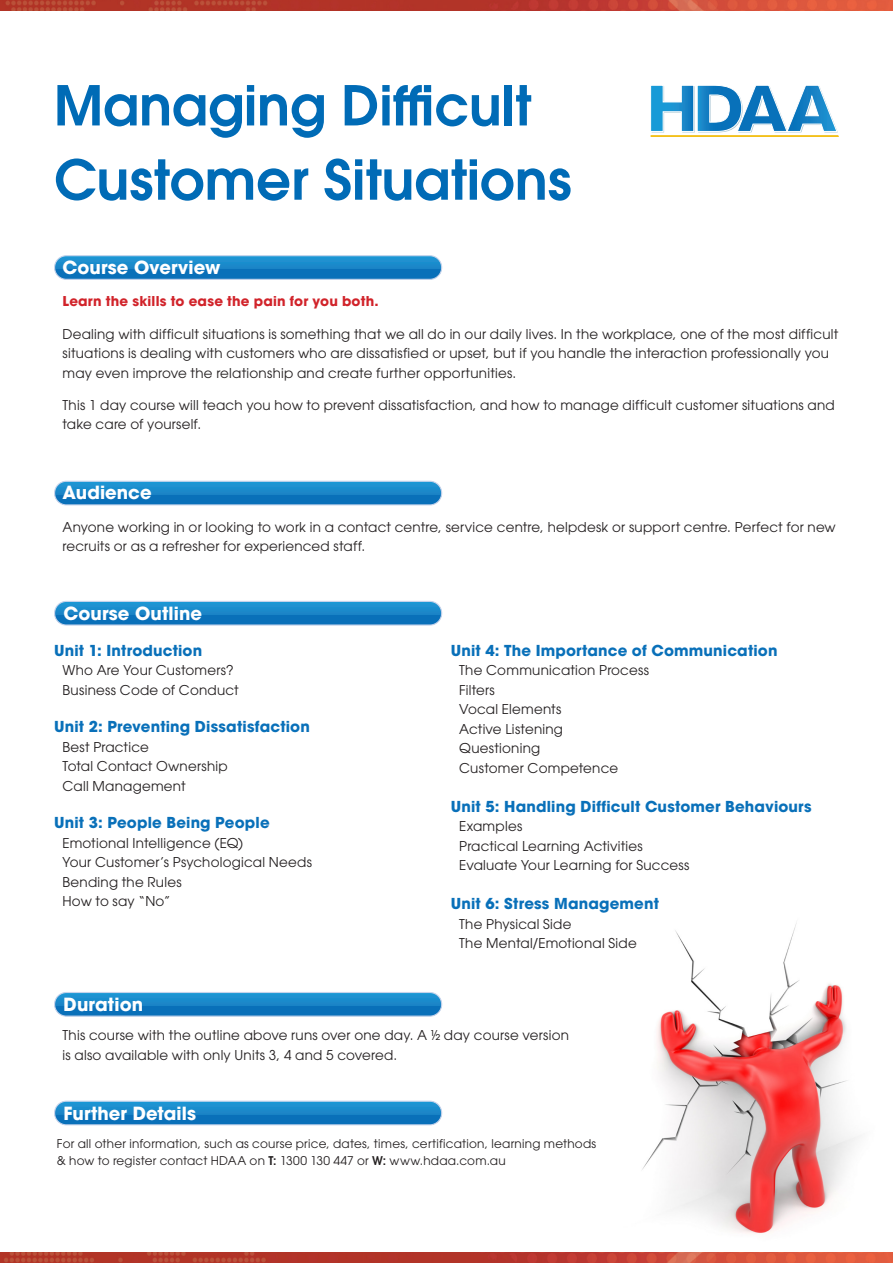
<style>
.page{position:relative;width:893px;height:1263px;background:#fff}
.page>*{position:absolute;margin:0;border:0;box-sizing:border-box;transform-origin:0 0}
.t1{font:600 54.6px/74.2px "ITC Avant Garde Pro";color:#006bb6}
.t2{font:700 18px "ITC Avant Garde Pro";letter-spacing:.005em;color:#fff}
.title2{font:700 15px "ITC Avant Garde Pro";letter-spacing:.01em;color:#0970b9}
.body{font:13.5px/19.5px "ITC Avant Garde Pro";letter-spacing:.015em;color:#231f20}
.body2{font:13.5px "ITC Avant Garde Pro";letter-spacing:.015em;color:#231f20}
.body-2{font:700 13.5px "ITC Avant Garde Pro";letter-spacing:.015em;color:#d1232a}
.bullets{font:12px "ITC Avant Garde Pro";letter-spacing:.02em;color:#231f20}
.s1{font-weight:600}
</style>
<div class="page">
<img style="left:642px;top:923px;width:217px;height:311px">
<div style="left:55px;top:256px;width:387px;height:23px;background:linear-gradient(to right,#1b8ccc,#1c8ccc);border-radius:12px"></div>
<div style="left:55px;top:270px;width:387px;height:9px;background:#0970b9"></div>
<div style="left:54px;top:255px;width:388px;height:25px;border:1px solid #c6d3eb;border-radius:12px"></div>
<div style="left:55px;top:601px;width:387px;height:24px;background:#1b8bcc;border-radius:12px"></div>
<div style="left:55px;top:615px;width:387px;height:10px;background:#0970b9"></div>
<div style="left:54px;top:601px;width:388px;height:25px;border:1px solid #c6d3eb;border-radius:12px"></div>
<div style="left:55px;top:481px;width:387px;height:24px;background:#1b8bcb;border-radius:12px"></div>
<div style="left:55px;top:495px;width:387px;height:10px;background:#0970b9"></div>
<div style="left:54px;top:481px;width:388px;height:24px;border:1px solid #c6d3eb;border-radius:12px"></div>
<div style="left:55px;top:1101px;width:387px;height:24px;background:#1b8bcb;border-radius:12px"></div>
<div style="left:55px;top:1115px;width:387px;height:10px;background:#0970b9"></div>
<div style="left:54px;top:1101px;width:388px;height:24px;border:1px solid #c6d3eb;border-radius:12px"></div>
<div style="left:55px;top:992px;width:387px;height:24px;background:#1b8bcc;border-radius:12px"></div>
<div style="left:55px;top:1006px;width:387px;height:10px;background:#0970b9"></div>
<div style="left:54px;top:992px;width:388px;height:25px;border:1px solid #c6d3eb;border-radius:12px"></div>
<svg style="left:650px;top:85px;width:189px;height:52px"></svg>
<img style="left:0;top:0;width:893px;height:11px">
<img style="left:0;top:1252px;width:893px;height:11px">
<p class="t1" style="left:54px;top:68px;width:519px">Managing Difficult<br>Customer Situations</p>
<p class="t2" style="left:63px;top:255px;width:159px">Course Overview</p>
<p class="body-2" style="left:63px;top:292px;width:318px">Learn the skills to ease the pain for you both.</p>
<p class="body" style="left:63px;top:324px;width:777px">Dealing with difficult situations is something that we all do in our daily lives. In the workplace, one of the most difficult situations is dealing with customers who are dissatisfied or upset, but if you handle the interaction professionally you may even improve the relationship and create further opportunities.</p>
<p class="body" style="left:63px;top:395px;width:774px">This 1 day course will teach you how to prevent dissatisfaction, and how to manage difficult customer situations and take care of yourself.</p>
<p class="t2" style="left:63px;top:481px;width:91px">Audience</p>
<p class="body" style="left:63px;top:517px;width:775px">Anyone working in or looking to work in a contact centre, service centre, helpdesk or support centre. Perfect for new recruits or as a refresher for experienced staff.</p>
<p class="t2" style="left:64px;top:601px;width:140px">Course Outline</p>
<p class="title2" style="left:54px;top:640px;width:150px">Unit 1: Introduction</p>
<p class="body2" style="left:63px;top:662px;width:173px">Who Are Your Customers?</p>
<p class="body2" style="left:63px;top:681px;width:178px">Business Code of Conduct</p>
<p class="title2" style="left:54px;top:717px;width:257px">Unit 2: Preventing Dissatisfaction</p>
<p class="body2" style="left:63px;top:738px;width:88px">Best Practice</p>
<p class="body2" style="left:63px;top:758px;width:167px">Total Contact Ownership</p>
<p class="body2" style="left:63px;top:777px;width:125px">Call Management</p>
<p class="title2" style="left:54px;top:813px;width:217px">Unit 3: People Being People</p>
<p class="body2" style="left:63px;top:834px;width:182px">Emotional Intelligence (EQ)</p>
<p class="body2" style="left:63px;top:854px;width:251px">Your Customer’s Psychological Needs</p>
<p class="body2" style="left:63px;top:873px;width:121px">Bending the Rules</p>
<p class="body2" style="left:63px;top:893px;width:109px">How to say “No”</p>
<p class="title2" style="left:451px;top:640px;width:328px">Unit 4: The Importance of Communication</p>
<p class="body2" style="left:459px;top:662px;width:191px">The Communication Process</p>
<p class="body2" style="left:459px;top:681px;width:37px">Filters</p>
<p class="body2" style="left:459px;top:701px;width:104px">Vocal Elements</p>
<p class="body2" style="left:459px;top:720px;width:105px">Active Listening</p>
<p class="body2" style="left:459px;top:740px;width:82px">Questioning</p>
<p class="body2" style="left:459px;top:759px;width:161px">Customer Competence</p>
<p class="title2" style="left:451px;top:796px;width:362px">Unit 5: Handling Difficult Customer Behaviours</p>
<p class="body2" style="left:459px;top:818px;width:65px">Examples</p>
<p class="body2" style="left:459px;top:837px;width:185px">Practical Learning Activities</p>
<p class="body2" style="left:459px;top:857px;width:232px">Evaluate Your Learning for Success</p>
<p class="title2" style="left:451px;top:894px;width:210px">Unit 6: Stress Management</p>
<p class="body2" style="left:459px;top:915px;width:114px">The Physical Side</p>
<p class="body2" style="left:459px;top:935px;width:179px">The Mental/Emotional Side</p>
<p class="t2" style="left:64px;top:992px;width:81px">Duration</p>
<p class="body" style="left:63px;top:1025px;width:508px">This course with the outline above runs over one day. A ½ day course version</p>
<p class="body" style="left:63px;top:1045px;width:336px">is also available with only Units 3, 4 and 5 covered.</p>
<p class="t2" style="left:64px;top:1101px;width:134px">Further Details</p>
<p class="bullets" style="left:57px;top:1136px;width:541px">For all other information, such as course price, dates, times, certification, learning methods</p>
<p class="bullets" style="left:57px;top:1153px;width:450px">&amp; how to register contact HDAA on <span class="s1">T:</span> 1300 130 447 or <span class="s1">W:</span> www.hdaa.com.au</p>
</div>
